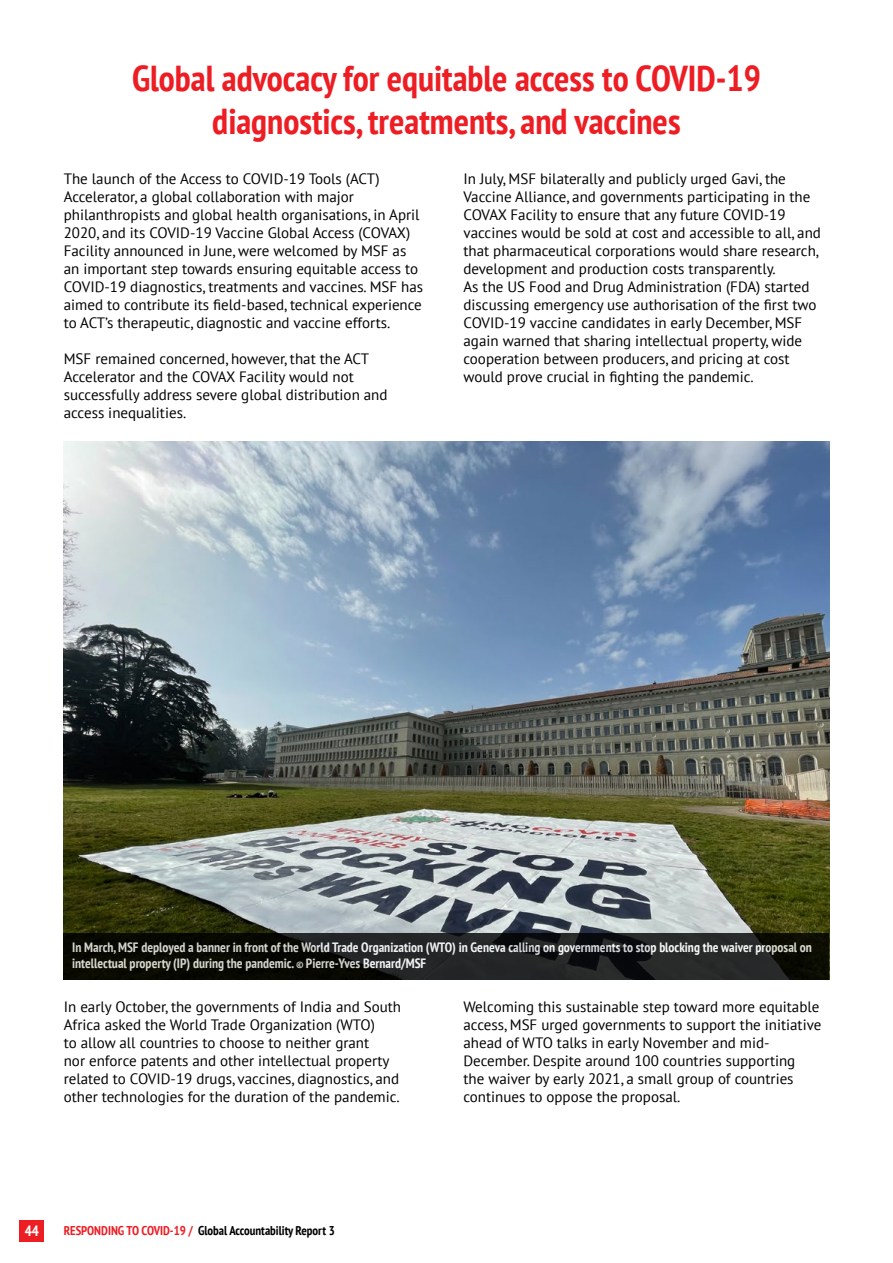
<style>
.page{position:relative;width:893px;height:1263px;background:#fff}
.page>*{position:absolute;margin:0;border:0;box-sizing:border-box;transform-origin:0 0}
.t1{font:700 condensed 36px/43.2px "PT Sans";color:#ed1d24;text-align:center}
.t2{font:15px/18px "PT Sans";color:#000}
.t3{font:700 condensed 15px "PT Sans";color:#fff}
.t4{font:700 condensed 13.5px/16.2px "PT Sans";color:#fff}
.t5{font:700 condensed 12.75px "PT Sans";color:#000}
.s1{font-size:10.5px}
.s2{color:#ed1d24}
</style>
<div class="page">
<div style="left:20px;top:1220px;width:24px;height:22px;background:#ed1d24"></div>
<img style="left:64px;top:442px;width:765px;height:491px">
<svg style="left:64px;top:933px;width:765px;height:47px;background:#151714"></svg>
<h1 class="t1" style="left:132px;top:56px;width:630px">Global advocacy for equitable access to COVID-19 diagnostics, treatments, and vaccines</h1>
<p class="t2" style="left:64px;top:169px;width:361px">The launch of the Access to COVID-19 Tools (ACT)<br>Accelerator, a global collaboration with major philanthropists and global health organisations, in April 2020, and its COVID-19 Vaccine Global Access (COVAX)<br>Facility announced in June, were welcomed by MSF as an important step towards ensuring equitable access to COVID-19 diagnostics, treatments and vaccines. MSF has aimed to contribute its field-based, technical experience to ACT’s therapeutic, diagnostic and vaccine efforts.</p>
<p class="t2" style="left:64px;top:349px;width:325px">MSF remained concerned, however, that the ACT Accelerator and the COVAX Facility would not successfully address severe global distribution and access inequalities.</p>
<p class="t2" style="left:463px;top:169px;width:359px">In July, MSF bilaterally and publicly urged Gavi, the Vaccine Alliance, and governments participating in the COVAX Facility to ensure that any future COVID-19 vaccines would be sold at cost and accessible to all, and that pharmaceutical corporations would share research, development and production costs transparently.<br>As the US Food and Drug Administration (FDA) started discussing emergency use authorisation of the first two COVID-19 vaccine candidates in early December, MSF again warned that sharing intellectual property, wide cooperation between producers, and pricing at cost would prove crucial in fighting the pandemic.</p>
<p class="t4" style="left:72px;top:938px;width:741px">In March, MSF deployed a banner in front of the World Trade Organization (WTO) in Geneva calling on governments to stop blocking the waiver proposal on intellectual property (IP) during the pandemic. <span class="s1">©</span> Pierre-Yves Bernard/MSF</p>
<p class="t2" style="left:64px;top:998px;width:339px">In early October, the governments of India and South Africa asked the World Trade Organization (WTO)<br>to allow all countries to choose to neither grant<br>nor enforce patents and other intellectual property related to COVID-19 drugs, vaccines, diagnostics, and other technologies for the duration of the pandemic.</p>
<p class="t2" style="left:463px;top:998px;width:359px">Welcoming this sustainable step toward more equitable access, MSF urged governments to support the initiative ahead of WTO talks in early November and mid-December. Despite around 100 countries supporting<br>the waiver by early 2021, a small group of countries continues to oppose the proposal.</p>
<p class="t3" style="left:25px;top:1221px;width:16px">44</p>
<p class="t5" style="left:64px;top:1222px;width:272px"><span class="s2">RESPONDING TO COVID-19 /</span> Global Accountability Report 3</p>
</div>
